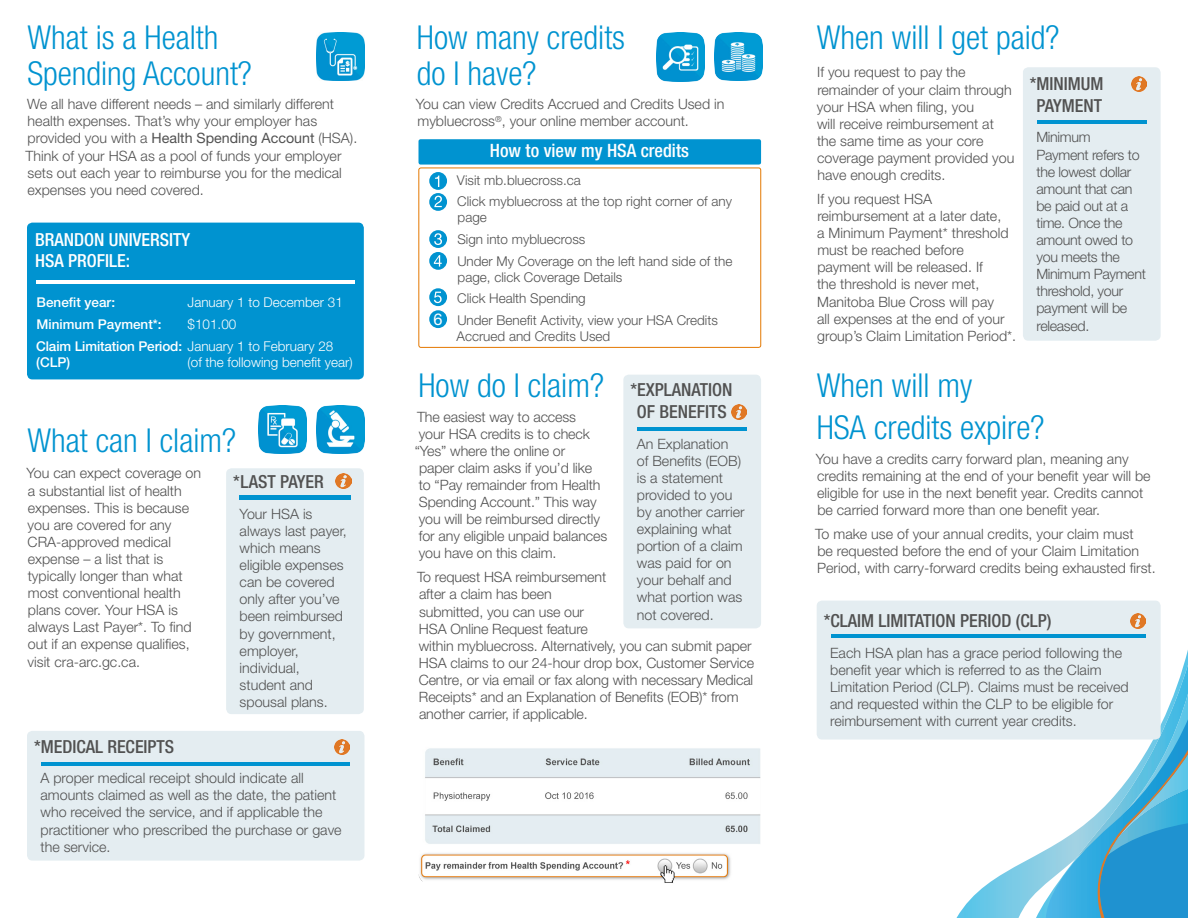
<style>
.page{position:relative;width:1188px;height:918px;background:#fff}
.page>*{position:absolute;margin:0;border:0;box-sizing:border-box;transform-origin:0 0}
.t1{font:300 condensed 33px/36px "Helvetica Neue LT Std";color:#0093d0}
.t2{font:500 condensed 18.45px "Helvetica Neue LT Std";color:#fff}
.t3{font:500 condensed 18px/21.6px "Helvetica Neue LT Std";color:#515151;text-align:center}
.t4{font:500 condensed 18px/21.6px "Helvetica Neue LT Std";color:#fff}
.t5{font:16.35px "Helvetica Neue LT Std";color:#fff}
.t6{font:300 14.25px/17.1px "Helvetica Neue LT Std";color:#515151}
.t7{font:300 14.25px/17.1px "Helvetica Neue LT Std";letter-spacing:-.02em;color:#515151}
.t8{font:300 13.5px/21.6px "Helvetica Neue LT Std";color:#515151}
.t9{font:300 13.5px/22px "Helvetica Neue LT Std";color:#fff}
.t10{font:500 13.5px "Helvetica Neue LT Std";color:#fff}
.s1{font-weight:400}
.s2{font-weight:500}
</style>
<div class="page">
<svg style="left:957px;top:650px;width:231px;height:268px"></svg>
<img style="left:1161px;top:665px;width:27px;height:29px">
<svg style="left:1036px;top:694px;width:152px;height:224px"></svg>
<img style="left:316px;top:32px;width:48px;height:49px">
<img style="left:258px;top:405px;width:49px;height:49px">
<img style="left:316px;top:405px;width:48px;height:49px">
<img style="left:656px;top:32px;width:48px;height:49px">
<img style="left:715px;top:32px;width:48px;height:49px">
<div style="left:226px;top:468px;width:138px;height:246px;background:#e4edf1;border-radius:5px"></div>
<div style="left:239px;top:495px;width:112px;height:5px;background:#0093d0"></div>
<img style="left:336px;top:473px;width:15px;height:16px">
<div style="left:27px;top:731px;width:337px;height:130px;background:#e4edf1;border-radius:5px"></div>
<hr style="left:42px;top:762px;width:308px;height:4px;background:#0093d0">
<img style="left:335px;top:740px;width:15px;height:15px">
<div style="left:623px;top:375px;width:138px;height:253px;background:#e4edf1;border-radius:5px"></div>
<hr style="left:638px;top:427px;width:109px;height:4px;background:#0093d0">
<img style="left:732px;top:404px;width:15px;height:16px">
<div style="left:418px;top:168px;width:343px;height:180px;border:1px solid #e47800;border-radius:2px"></div>
<svg style="left:429px;top:288px;width:18px;height:18px"></svg>
<svg style="left:434px;top:292px;width:8px;height:11px"></svg>
<div style="left:419px;top:139px;width:342px;height:26px;background:#0093d0;border-radius:2px"></div>
<div style="left:429px;top:252px;width:18px;height:18px;background:#0093d0;border-radius:50%"></div>
<svg style="left:434px;top:255px;width:8px;height:12px"></svg>
<div style="left:429px;top:230px;width:18px;height:18px;background:#0093d0;border-radius:50%"></div>
<svg style="left:434px;top:233px;width:8px;height:12px"></svg>
<svg style="left:429px;top:193px;width:18px;height:18px"></svg>
<svg style="left:434px;top:196px;width:8px;height:11px"></svg>
<svg style="left:429px;top:172px;width:18px;height:18px"></svg>
<svg style="left:435px;top:176px;width:4px;height:11px"></svg>
<div style="left:429px;top:310px;width:18px;height:18px;background:#0093d0;border-radius:50%"></div>
<div style="left:1023px;top:67px;width:138px;height:274px;background:#e4edf1;border-radius:5px"></div>
<hr style="left:1037px;top:120px;width:109px;height:3px;background:#0093d0">
<img style="left:1131px;top:76px;width:15px;height:15px">
<div style="left:817px;top:601px;width:344px;height:139px;background:#e4edf1;border-radius:5px"></div>
<hr style="left:831px;top:634px;width:315px;height:4px;background:#0093d0">
<img style="left:1130px;top:614px;width:15px;height:15px">
<div style="left:27px;top:223px;width:337px;height:156px;background:#0093d0;border-radius:5px"></div>
<hr style="left:36px;top:280px;width:319px;height:4px;background:#fff">
<img style="left:418px;top:748px;width:343px;height:135px">
<h1 class="t1" style="left:27px;top:19px;width:226px">What is a Health<br>Spending Account?</h1>
<p class="t6" style="left:26px;top:95px;width:333px">We all have different needs – and similarly different health expenses. That’s why your employer has provided you with a <span class="s1">Health Spending Account</span> (HSA).<br>Think of your HSA as a pool of funds your employer sets out each year to reimburse you for the medical expenses you need covered.</p>
<p class="t4" style="left:35px;top:228px;width:156px">BRANDON UNIVERSITY<br>HSA PROFILE:</p>
<p class="t10" style="left:37px;top:294px;width:80px">Benefit year:</p>
<p class="t9" style="left:188px;top:291px;width:157px">January 1 to December 31</p>
<p class="t10" style="left:37px;top:316px;width:127px">Minimum Payment*:</p>
<p class="t9" style="left:36px;top:313px;width:299px;text-indent:151px">$101.00<br><span class="s2">Claim Limitation Period:</span> January 1 to February 28</p>
<p class="t10" style="left:36px;top:355px;width:36px">(CLP)</p>
<p class="t9" style="left:188px;top:351px;width:167px">(of the following benefit year)</p>
<h1 class="t1" style="left:27px;top:422px;width:210px">What can I claim?</h1>
<p class="t6" style="left:26px;top:465px;width:176px">You can expect coverage on a substantial list of health expenses. This is because you are covered for any<br>CRA-approved medical expense – a list that is typically longer than what most conventional health plans cover. Your HSA is always Last Payer*. To find out if an expense qualifies, visit cra-arc.gc.ca.</p>
<p class="t3" style="left:233px;top:471px;width:92px">*LAST PAYER</p>
<p class="t6" style="left:240px;top:505px;width:109px">Your HSA is always last payer, which means eligible expenses can be covered only after you’ve been reimbursed by government, employer, individual, student and spousal plans.</p>
<p class="t3" style="left:34px;top:735px;width:142px">*MEDICAL RECEIPTS</p>
<p class="t6" style="left:40px;top:769px;width:303px">A proper medical receipt should indicate all amounts claimed as well as the date, the patient who received the service, and if applicable the practitioner who prescribed the purchase or gave the service.</p>
<h1 class="t1" style="left:417px;top:19px;width:210px">How many credits do I have?</h1>
<p class="t6" style="left:416px;top:95px;width:310px">You can view Credits Accrued and Credits Used in mybluecross<sup>®</sup>, your online member account.</p>
<p class="t5" style="left:433px;top:310px;width:11px">6</p>
<p class="t2" style="left:490px;top:140px;width:201px">How to view my HSA credits</p>
<p class="t8" style="left:457px;top:169px;width:277px">Visit mb.bluecross.ca<br>Click mybluecross at the top right corner of any</p>
<p class="t8" style="left:457px;top:207px;width:277px">page<br>Sign into mybluecross<br>Under My Coverage on the left hand side of the</p>
<p class="t8" style="left:457px;top:266px;width:262px">page, click Coverage Details<br>Click Health Spending<br>Under Benefit Activity, view your HSA Credits</p>
<p class="t8" style="left:457px;top:325px;width:155px">Accrued and Credits Used</p>
<h1 class="t1" style="left:418px;top:367px;width:187px">How do I claim?</h1>
<p class="t3" style="left:630px;top:379px;width:104px">*EXPLANATION<br>OF BENEFITS</p>
<p class="t6" style="left:637px;top:435px;width:109px">An Explanation<br>of Benefits (EOB) is a statement provided to you by another carrier explaining what portion of a claim was paid for on your behalf and what portion was not covered.</p>
<p class="t6" style="left:417px;top:408px;width:161px">The easiest way to access</p>
<p class="t6" style="left:419px;top:425px;width:173px">your HSA credits is to check</p>
<p class="t6" style="left:415px;top:442px;width:152px">“Yes” where the online or</p>
<p class="t6" style="left:419px;top:459px;width:175px">paper claim asks if you’d like</p>
<p class="t6" style="left:419px;top:476px;width:183px">to “Pay remainder from Health</p>
<p class="t6" style="left:419px;top:493px;width:179px">Spending Account.” This way</p>
<p class="t6" style="left:419px;top:510px;width:183px">you will be reimbursed directly</p>
<p class="t6" style="left:419px;top:527px;width:190px">for any eligible unpaid balances</p>
<p class="t6" style="left:419px;top:545px;width:139px">you have on this claim.</p>
<p class="t6" style="left:417px;top:568px;width:339px">To request HSA reimbursement<br>after a claim has been<br>submitted, you can use our<br>HSA Online Request feature<br>within mybluecross. Alternatively, you can submit paper HSA claims to our 24-hour drop box, Customer Service Centre, or via email or fax along with necessary Medical Receipts* and an Explanation of Benefits (EOB)* from another carrier, if applicable.</p>
<h1 class="t1" style="left:817px;top:19px;width:244px">When will I get paid?</h1>
<p class="t3" style="left:1030px;top:73px;width:75px">*MINIMUM<br>PAYMENT</p>
<p class="t7" style="left:1036px;top:129px;width:111px">Minimum<br>Payment refers to the lowest dollar amount that can be paid out at a time. Once the amount owed to you meets the<br>Minimum Payment threshold, your payment will be released.</p>
<p class="t6" style="left:817px;top:64px;width:199px">If you request to pay the remainder of your claim through your HSA when filing, you<br>will receive reimbursement at the same time as your core coverage payment provided you have enough credits.</p>
<p class="t6" style="left:817px;top:190px;width:201px">If you request HSA reimbursement at a later date,<br>a Minimum Payment* threshold must be reached before payment will be released. If<br>the threshold is never met,<br>Manitoba Blue Cross will pay<br>all expenses at the end of your group’s Claim Limitation Period*.</p>
<h1 class="t1" style="left:817px;top:363px;width:229px;line-height:42.8px">When will my<br>HSA credits expire?</h1>
<p class="t6" style="left:816px;top:450px;width:336px">You have a credits carry forward plan, meaning any credits remaining at the end of your benefit year will be eligible for use in the next benefit year. Credits cannot be carried forward more than one benefit year.</p>
<p class="t6" style="left:815px;top:525px;width:342px">To make use of your annual credits, your claim must<br>be requested before the end of your Claim Limitation<br>Period, with carry-forward credits being exhausted first.</p>
<p class="t3" style="left:824px;top:610px;width:229px">*CLAIM LIMITATION PERIOD (CLP)</p>
<p class="t6" style="left:830px;top:644px;width:300px">Each HSA plan has a grace period following the benefit year which is referred to as the Claim Limitation Period (CLP). Claims must be received and requested within the CLP to be eligible for reimbursement with current year credits.</p>
</div>
